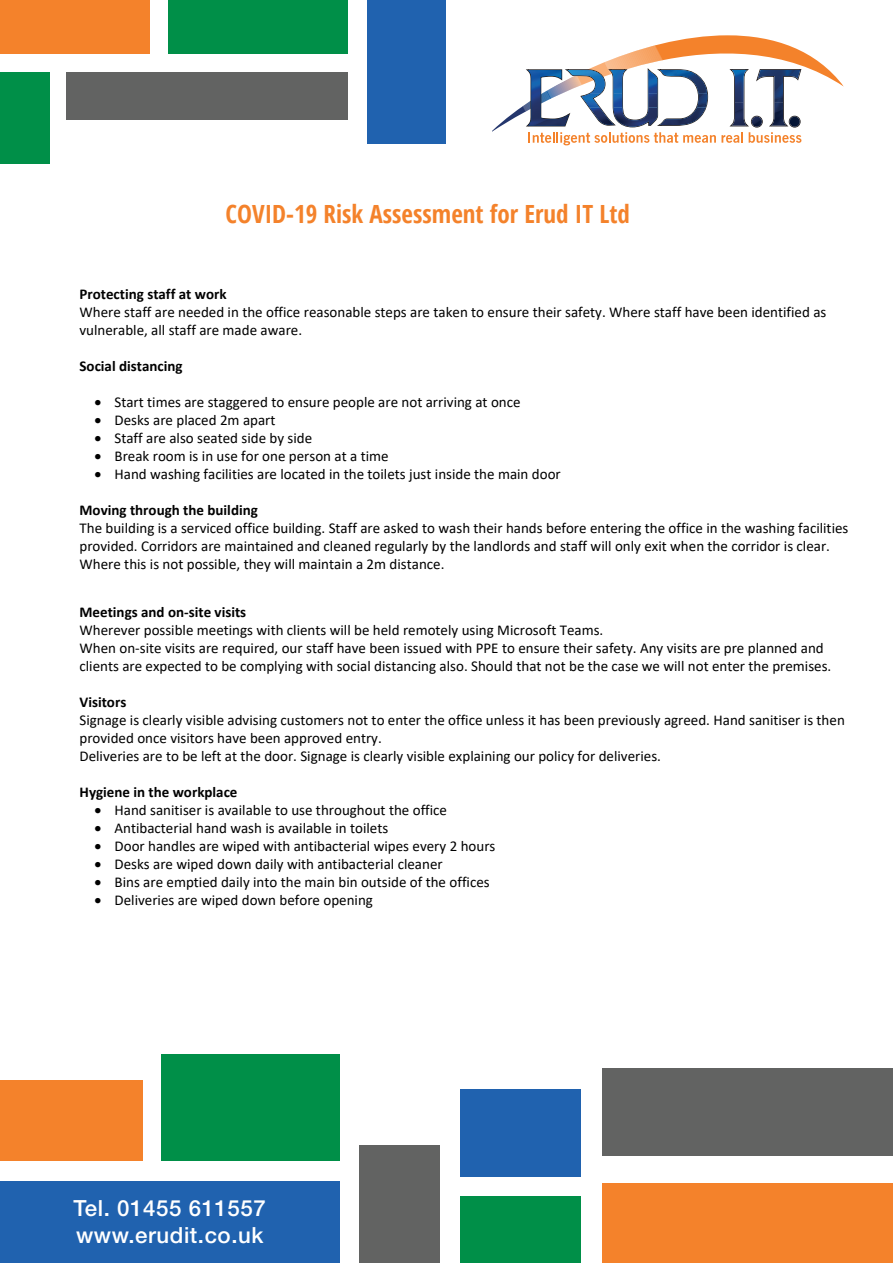
<style>
.page{position:relative;width:893px;height:1263px;background:#fff}
.page>*{position:absolute;margin:0;border:0;box-sizing:border-box;transform-origin:0 0}
.t1{font:700 condensed 25.05px "Open Sans";color:#f4822b}
.t2{font:500 22.2px "Helvetica Neue LT Std";letter-spacing:.025em;color:#fff}
.t3{font:15px/18px "Calibri";color:#000}
.t4{font:700 15px "Calibri";color:#000}
</style>
<div class="page">
<div style="left:0;top:1081px;width:142px;height:80px;background:#f4822b"></div>
<div style="left:0;top:1181px;width:339px;height:82px;background:#2062af"></div>
<div style="left:359px;top:1146px;width:80px;height:117px;background:#626362"></div>
<div style="left:602px;top:1183px;width:291px;height:80px;background:#f4822b"></div>
<div style="left:460px;top:1197px;width:121px;height:66px;background:#008f48"></div>
<div style="left:602px;top:1069px;width:291px;height:87px;background:#626362"></div>
<div style="left:161px;top:1054px;width:178px;height:107px;background:#008f48"></div>
<div style="left:460px;top:1089px;width:121px;height:88px;background:#2062af"></div>
<svg style="left:492px;top:35px;width:352px;height:110px"></svg>
<img style="left:528px;top:70px;width:41px;height:56px">
<div style="left:0;top:0;width:149px;height:53px;background:#f4822b"></div>
<div style="left:66px;top:73px;width:281px;height:47px;background:#626362"></div>
<div style="left:168px;top:0;width:179px;height:53px;background:#008f48"></div>
<div style="left:367px;top:0;width:78px;height:143px;background:#2062af"></div>
<div style="left:0;top:73px;width:49px;height:91px;background:#008f48"></div>
<p class="t1" style="left:226px;top:196px;width:406px">COVID-19 Risk Assessment for Erud IT Ltd</p>
<p class="t4" style="left:80px;top:283px;width:149px">Protecting staff at work</p>
<p class="t3" style="left:80px;top:302px;width:748px">Where staff are needed in the office reasonable steps are taken to ensure their safety. Where staff have been identified as vulnerable, all staff are made aware.</p>
<p class="t4" style="left:80px;top:355px;width:105px">Social distancing</p>
<p class="t3" style="left:95px;top:392px;width:428px">• Start times are staggered to ensure people are not arriving at once</p>
<p class="t3" style="left:95px;top:410px;width:182px">• Desks are placed 2m apart</p>
<p class="t3" style="left:95px;top:428px;width:219px">• Staff are also seated side by side</p>
<p class="t3" style="left:95px;top:446px;width:296px">• Break room is in use for one person at a time</p>
<p class="t3" style="left:95px;top:464px;width:468px">• Hand washing facilities are located in the toilets just inside the main door</p>
<p class="t4" style="left:80px;top:499px;width:180px">Moving through the building</p>
<p class="t3" style="left:80px;top:518px;width:770px">The building is a serviced office building. Staff are asked to wash their hands before entering the office in the washing facilities provided. Corridors are maintained and cleaned regularly by the landlords and staff will only exit when the corridor is clear.<br>Where this is not possible, they will maintain a 2m distance.</p>
<p class="t4" style="left:80px;top:601px;width:168px">Meetings and on-site visits</p>
<p class="t3" style="left:80px;top:621px;width:753px">Wherever possible meetings with clients will be held remotely using Microsoft Teams.<br>When on-site visits are required, our staff have been issued with PPE to ensure their safety. Any visits are pre planned and clients are expected to be complying with social distancing also. Should that not be the case we will not enter the premises.</p>
<p class="t4" style="left:80px;top:691px;width:48px">Visitors</p>
<p class="t3" style="left:80px;top:711px;width:767px">Signage is clearly visible advising customers not to enter the office unless it has been previously agreed. Hand sanitiser is then provided once visitors have been approved entry.<br>Deliveries are to be left at the door. Signage is clearly visible explaining our policy for deliveries.</p>
<p class="t4" style="left:80px;top:781px;width:159px">Hygiene in the workplace</p>
<p class="t3" style="left:95px;top:801px;width:354px">• Hand sanitiser is available to use throughout the office</p>
<p class="t3" style="left:95px;top:819px;width:295px">• Antibacterial hand wash is available in toilets</p>
<p class="t3" style="left:95px;top:837px;width:402px">• Door handles are wiped with antibacterial wipes every 2 hours</p>
<p class="t3" style="left:95px;top:855px;width:350px">• Desks are wiped down daily with antibacterial cleaner</p>
<p class="t3" style="left:95px;top:873px;width:397px">• Bins are emptied daily into the main bin outside of the offices</p>
<p class="t3" style="left:95px;top:891px;width:280px">• Deliveries are wiped down before opening</p>
<p class="t2" style="left:74px;top:1195px;width:194px">Tel. 01455 611557</p>
<p class="t2" style="left:76px;top:1222px;width:189px">www.erudit.co.uk</p>
</div>
